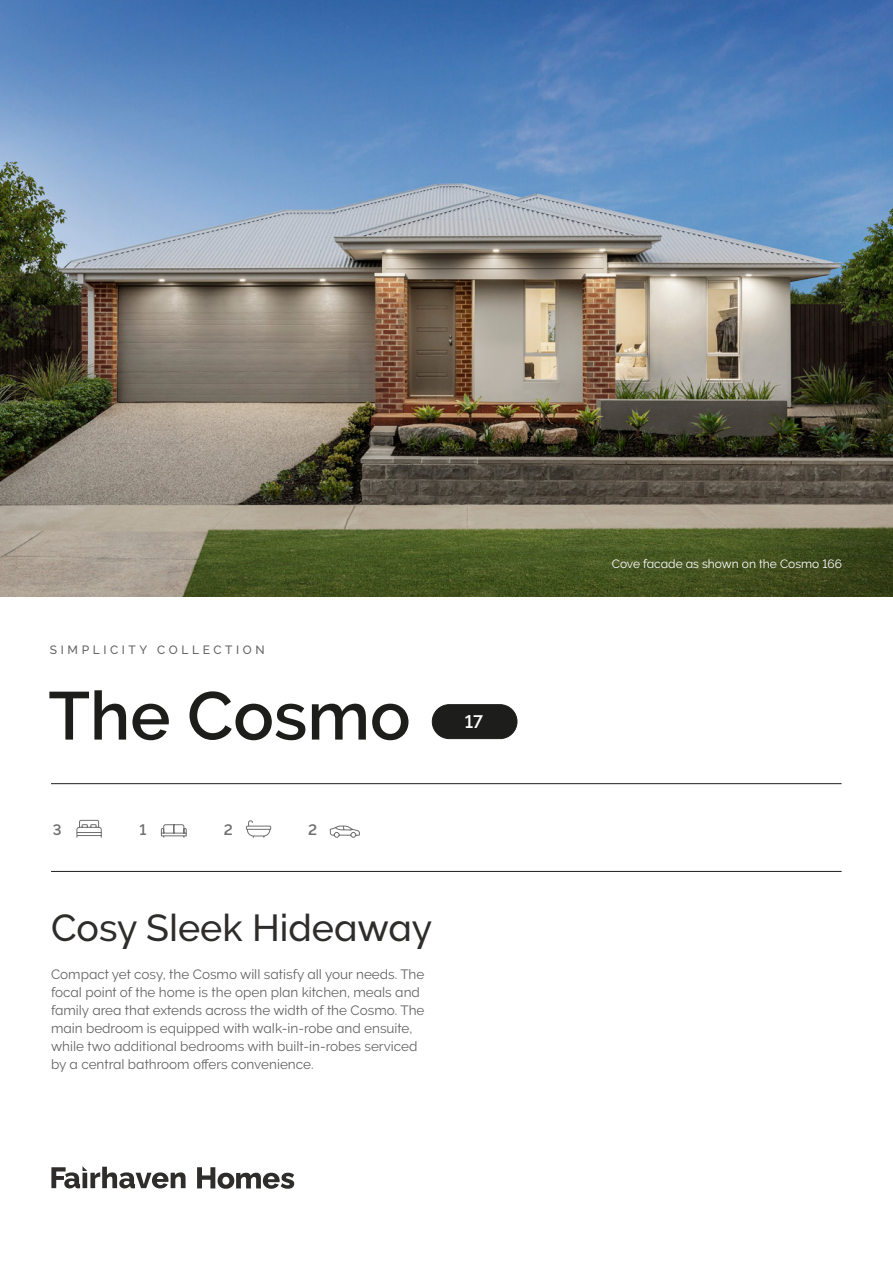
<style>
.page{position:relative;width:893px;height:1263px;background:#fff}
.page>*{position:absolute;margin:0;border:0;box-sizing:border-box;transform-origin:0 0}
.House_Design_Name{font:600 67.5px "Raleway";color:#1d1d1b}
.Intro_Heading{font:500 37.5px "Raleway";color:#2e2d2c}
.House_Size_Bubble_Large_Text{font:600 18px "Raleway";color:#fff}
.Amenities_Icon_Numbers{font:600 15px "Raleway";color:#706f6f}
.Body_Copy{font:13.5px/18px "Raleway";color:#646363}
.Body_Copy-2{font:12px "Raleway";color:#fff}
.t1{font:500 12px "Raleway";letter-spacing:.3em;color:#646363}
</style>
<div class="page">
<hr style="left:51px;top:871px;width:791px;height:1px;background:#1d1d1b">
<hr style="left:51px;top:783px;width:791px;height:1px;background:#1d1d1b">
<svg style="left:76px;top:819px;width:26px;height:19px"></svg>
<svg style="left:161px;top:824px;width:26px;height:14px"></svg>
<svg style="left:246px;top:820px;width:26px;height:18px"></svg>
<svg style="left:329px;top:825px;width:31px;height:13px"></svg>
<div style="left:432px;top:705px;width:85px;height:34px;background:#1d1d1b;border-radius:17px"></div>
<div style="left:432px;top:704px;width:85px;height:35px;border:1px solid #1d1d1b;border-radius:17px"></div>
<img style="left:0;top:0;width:893px;height:596px">
<svg style="left:51px;top:1166px;width:243px;height:23px"></svg>
<p class="t1" style="left:50px;top:643px;width:216px">SIMPLICITY COLLECTION</p>
<p class="House_Design_Name" style="left:48px;top:677px;width:364px">The Cosmo</p>
<p class="Amenities_Icon_Numbers" style="left:53px;top:821px;width:10px">3</p>
<p class="Amenities_Icon_Numbers" style="left:139px;top:821px;width:8px">1</p>
<p class="Amenities_Icon_Numbers" style="left:224px;top:821px;width:10px">2</p>
<p class="Amenities_Icon_Numbers" style="left:308px;top:821px;width:10px">2</p>
<p class="Intro_Heading" style="left:51px;top:906px;width:383px">Cosy Sleek Hideaway</p>
<p class="Body_Copy" style="left:51px;top:965px;width:375px">Compact yet cosy, the Cosmo will satisfy all your needs. The focal point of the home is the open plan kitchen, meals and family area that extends across the width of the Cosmo. The main bedroom is equipped with walk-in-robe and ensuite, while two additional bedrooms with built-in-robes serviced by a central bathroom offers convenience.</p>
<p class="House_Size_Bubble_Large_Text" style="left:465px;top:711px;width:20px">17</p>
<p class="Body_Copy-2" style="left:612px;top:556px;width:232px">Cove facade as shown on the Cosmo 166</p>
</div>
